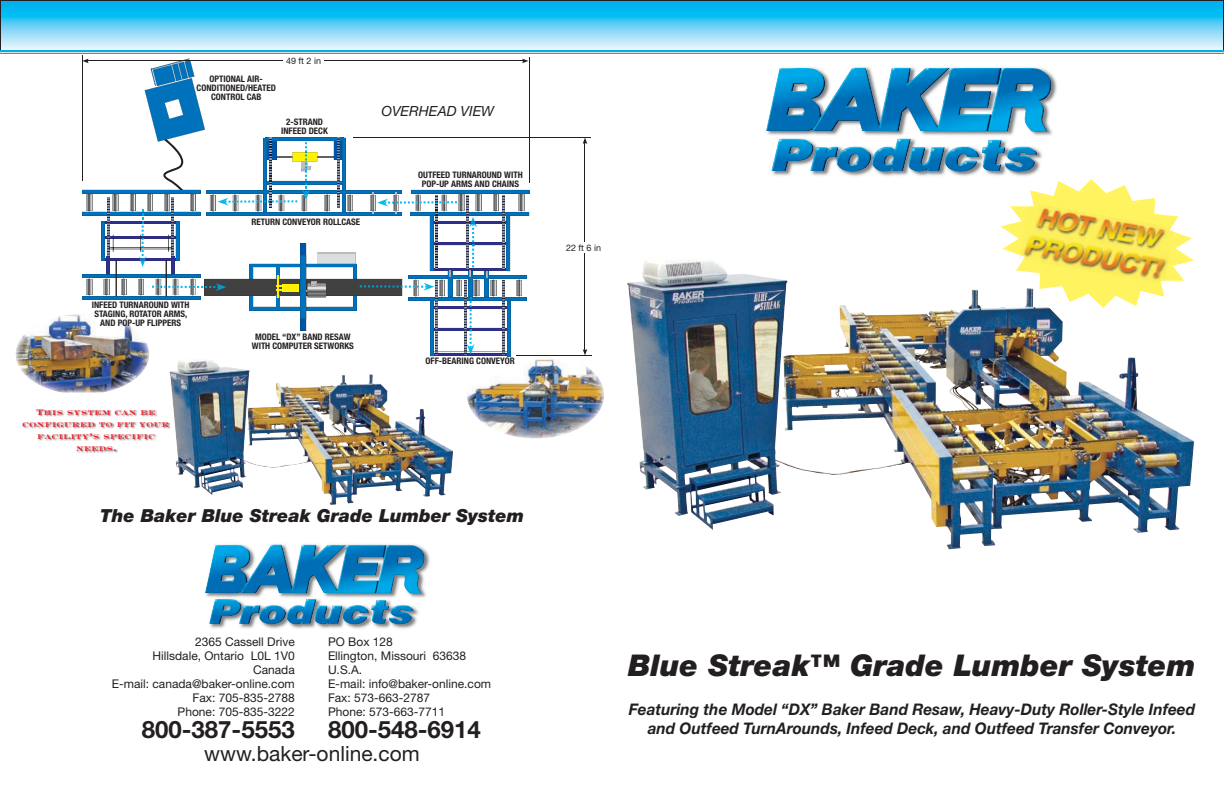
<style>
.page{position:relative;width:1224px;height:792px;background:#fff}
.page>*{position:absolute;margin:0;border:0;box-sizing:border-box;transform-origin:0 0}
.t1{font:italic 900 30px "Helvetica Neue";color:#231f20}
.t2{font:700 24px "Helvetica Neue";color:#231f20}
.t3{font:21px "Helvetica Neue";color:#231f20}
.t4{font:italic 900 18px "Helvetica Neue";color:#231f20}
.t5{font:italic 700 16px/19.2px "Helvetica Neue";color:#231f20;text-align:center;scale:.96 1}
.t6{font:italic 14px "Helvetica Neue";color:#231f20}
.t7{font:12px/14px "Helvetica Neue";color:#231f20}
.t8{font:12px/12px "Engravers LT Std Bold Face";color:#ed1c24;text-align:center}
.t9{font:700 condensed 9px/9px "Helvetica Neue";color:#231f20;text-align:center}
.t10{font:9px "Helvetica Neue";color:#231f20}
</style>
<div class="page">
<svg style="left:0;top:0;width:1224px;height:50px;background:#61ccf1"></svg>
<hr style="left:0;top:50px;width:1224px;height:1px;background:#00aeef">
<hr style="left:0;top:51px;width:1224px;height:1px;background:#00aeef">
<hr style="left:0;top:53px;width:1224px;height:1px;background:#00aeef">
<img style="left:467px;top:355px;width:137px;height:84px">
<img style="left:15px;top:314px;width:134px;height:79px">
<img style="left:766px;top:67px;width:291px;height:109px">
<img style="left:790px;top:85px;width:247px;height:87px">
<img style="left:627px;top:260px;width:567px;height:289px">
<img style="left:205px;top:544px;width:225px;height:85px">
<img style="left:224px;top:557px;width:190px;height:68px">
<img style="left:170px;top:360px;width:283px;height:145px">
<svg style="left:1000px;top:179px;width:194px;height:129px"></svg>
<img style="left:1019px;top:203px;width:155px;height:82px">
<hr style="left:353px;top:137px;width:237px;height:1px;background:#231f20">
<hr style="left:517px;top:356px;width:75px;height:1px;background:#231f20">
<hr style="left:585px;top:142px;width:1px;height:209px;background:#231f20">
<svg style="left:583px;top:138px;width:4px;height:6px"></svg>
<svg style="left:583px;top:349px;width:4px;height:7px"></svg>
<div style="left:564px;top:242px;width:40px;height:11px;background:#fff"></div>
<hr style="left:82px;top:55px;width:1px;height:126px;background:#231f20">
<hr style="left:529px;top:57px;width:1px;height:125px;background:#231f20">
<svg style="left:82px;top:58px;width:447px;height:298px"></svg>
<div style="left:284px;top:56px;width:40px;height:10px;background:#fff"></div>
<img style="left:23px;top:409px;width:148px;height:44px">
<p class="t9" style="left:197px;top:75px;width:81px">OPTIONAL AIR-<br>CONDITIONED/HEATED<br>CONTROL CAB</p>
<p class="t10" style="left:286px;top:56px;width:37px">49 ft 2 in</p>
<p class="t9" style="left:281px;top:117px;width:48px">2-STRAND<br>INFEED DECK</p>
<p class="t9" style="left:252px;top:217px;width:110px">RETURN CONVEYOR ROLLCASE</p>
<h3 class="t6" style="left:381px;top:102px;width:114px">OVERHEAD VIEW</h3>
<p class="t9" style="left:418px;top:170px;width:106px">OUTFEED TURNAROUND WITH<br>POP-UP ARMS AND CHAINS</p>
<p class="t9" style="left:92px;top:301px;width:99px">INFEED TURNAROUND WITH<br>STAGING, ROTATOR ARMS,<br>AND POP-UP FLIPPERS</p>
<h3 class="t8" style="left:22px;top:406px;width:149px">This system can be configured to fit your facility’s specific needs.</h3>
<p class="t9" style="left:252px;top:332px;width:104px">MODEL “DX” BAND RESAW<br>WITH COMPUTER SETWORKS</p>
<p class="t9" style="left:426px;top:357px;width:91px">OFF-BEARING CONVEYOR</p>
<h3 class="t4" style="left:100px;top:505px;width:426px">The Baker Blue Streak Grade Lumber System</h3>
<p class="t10" style="left:566px;top:243px;width:37px">22 ft 6 in</p>
<h3 class="t7" style="left:112px;top:635px;width:184px;text-align:right">2365 Cassell Drive<br>Hillsdale, Ontario L0L 1V0<br>Canada<br>E-mail: canada@baker-online.com<br>Fax: 705-835-2788<br>Phone: 705-835-3222</h3>
<h2 class="t2" style="left:142px;top:715px;width:154px">800-387-5553</h2>
<h3 class="t3" style="left:204px;top:741px;width:217px">www.baker-online.com</h3>
<h3 class="t7" style="left:328px;top:635px;width:165px">PO Box 128<br>Ellington, Missouri 63638<br>U.S.A.<br>E-mail: info@baker-online.com<br>Fax: 573-663-2787<br>Phone: 573-663-7711</h3>
<h2 class="t2" style="left:328px;top:715px;width:154px">800-548-6914</h2>
<h1 class="t1" style="left:628px;top:647px;width:569px">Blue Streak™ Grade Lumber System</h1>
<h3 class="t5" style="left:629px;top:699px;width:591px">Featuring the Model “DX” Baker Band Resaw, Heavy-Duty Roller-Style Infeed and Outfeed TurnArounds, Infeed Deck, and Outfeed Transfer Conveyor.</h3>
</div>
